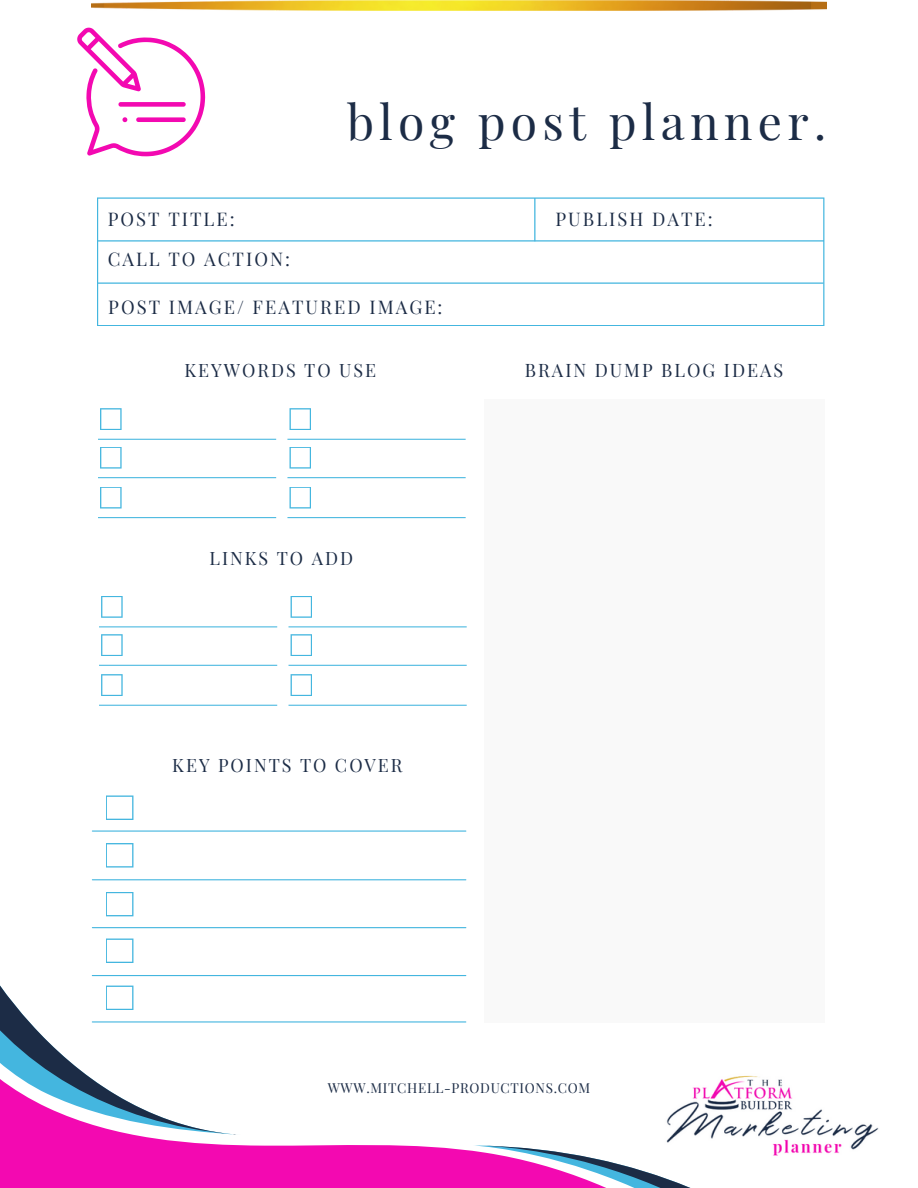
<style>
.page{position:relative;width:918px;height:1188px;background:#fff}
.page>*{position:absolute;margin:0;border:0;box-sizing:border-box;transform-origin:0 0}
.t1{font:48px "Playfair Display";letter-spacing:.11em;color:#1c2c46}
.t2{font:18.45px "Playfair Display";letter-spacing:.11em;color:#1c2c46}
.t3{font:18.15px "Playfair Display";letter-spacing:.11em;color:#1c2c46}
.t4{font:18px "Playfair Display";letter-spacing:.11em;color:#1c2c46}
.t5{font:13.5px "Playfair Display";letter-spacing:.05em;color:#1c2c46}
</style>
<div class="page">
<svg style="left:97px;top:197px;width:727px;height:129px"></svg>
<svg style="left:97px;top:282px;width:726px;height:2px"></svg>
<svg style="left:98px;top:198px;width:726px;height:44px"></svg>
<svg style="left:98px;top:439px;width:178px;height:1px"></svg>
<svg style="left:100px;top:408px;width:22px;height:22px"></svg>
<svg style="left:98px;top:477px;width:178px;height:1px"></svg>
<svg style="left:100px;top:447px;width:22px;height:22px"></svg>
<svg style="left:98px;top:517px;width:178px;height:1px"></svg>
<svg style="left:100px;top:487px;width:22px;height:21px"></svg>
<svg style="left:287px;top:439px;width:179px;height:1px"></svg>
<svg style="left:290px;top:408px;width:21px;height:22px"></svg>
<svg style="left:287px;top:477px;width:179px;height:1px"></svg>
<svg style="left:290px;top:447px;width:21px;height:22px"></svg>
<svg style="left:287px;top:517px;width:179px;height:1px"></svg>
<svg style="left:290px;top:487px;width:21px;height:21px"></svg>
<svg style="left:99px;top:626px;width:178px;height:1px"></svg>
<svg style="left:101px;top:596px;width:22px;height:22px"></svg>
<svg style="left:99px;top:665px;width:178px;height:1px"></svg>
<svg style="left:101px;top:634px;width:22px;height:22px"></svg>
<svg style="left:99px;top:705px;width:178px;height:1px"></svg>
<svg style="left:101px;top:674px;width:22px;height:22px"></svg>
<svg style="left:289px;top:626px;width:178px;height:1px"></svg>
<svg style="left:291px;top:596px;width:21px;height:22px"></svg>
<svg style="left:289px;top:665px;width:178px;height:1px"></svg>
<svg style="left:291px;top:634px;width:21px;height:22px"></svg>
<svg style="left:289px;top:705px;width:178px;height:1px"></svg>
<svg style="left:291px;top:674px;width:21px;height:22px"></svg>
<svg style="left:106px;top:795px;width:27px;height:25px"></svg>
<svg style="left:106px;top:843px;width:27px;height:25px"></svg>
<hr style="left:92px;top:879px;width:374px;height:1px;background:#44b6df">
<svg style="left:0;top:1135px;width:473px;height:53px;background:#f429bb"></svg>
<svg style="left:473px;top:1145px;width:218px;height:43px"></svg>
<svg style="left:0;top:910px;width:233px;height:224px"></svg>
<svg style="left:106px;top:892px;width:27px;height:24px"></svg>
<hr style="left:92px;top:927px;width:374px;height:1px;background:#44b6df">
<svg style="left:106px;top:939px;width:27px;height:24px"></svg>
<hr style="left:92px;top:975px;width:374px;height:1px;background:#44b6df">
<svg style="left:106px;top:986px;width:27px;height:24px"></svg>
<hr style="left:92px;top:1021px;width:374px;height:2px;background:#44b6df">
<hr style="left:92px;top:831px;width:374px;height:1px;background:#44b6df">
<div style="left:484px;top:399px;width:340px;height:623px;background:#f9f9f9"></div>
<svg style="left:77px;top:28px;width:128px;height:128px"></svg>
<img style="left:654px;top:1075px;width:225px;height:87px">
<img style="left:92px;top:0;width:734px;height:10px">
<h1 class="t1" style="left:347px;top:88px;width:481px">blog post planner.</h1>
<p class="t2" style="left:108px;top:206px;width:128px">POST TITLE:</p>
<p class="t2" style="left:555px;top:206px;width:159px">PUBLISH DATE:</p>
<p class="t2" style="left:108px;top:246px;width:184px">CALL TO ACTION:</p>
<p class="t2" style="left:108px;top:294px;width:336px">POST IMAGE/ FEATURED IMAGE:</p>
<p class="t4" style="left:184px;top:358px;width:193px">KEYWORDS TO USE</p>
<p class="t3" style="left:525px;top:358px;width:260px">BRAIN DUMP BLOG IDEAS</p>
<p class="t4" style="left:210px;top:545px;width:145px">LINKS TO ADD</p>
<p class="t4" style="left:172px;top:753px;width:232px">KEY POINTS TO COVER</p>
<p class="t5" style="left:328px;top:1078px;width:264px">WWW.MITCHELL-PRODUCTIONS.COM</p>
</div>
